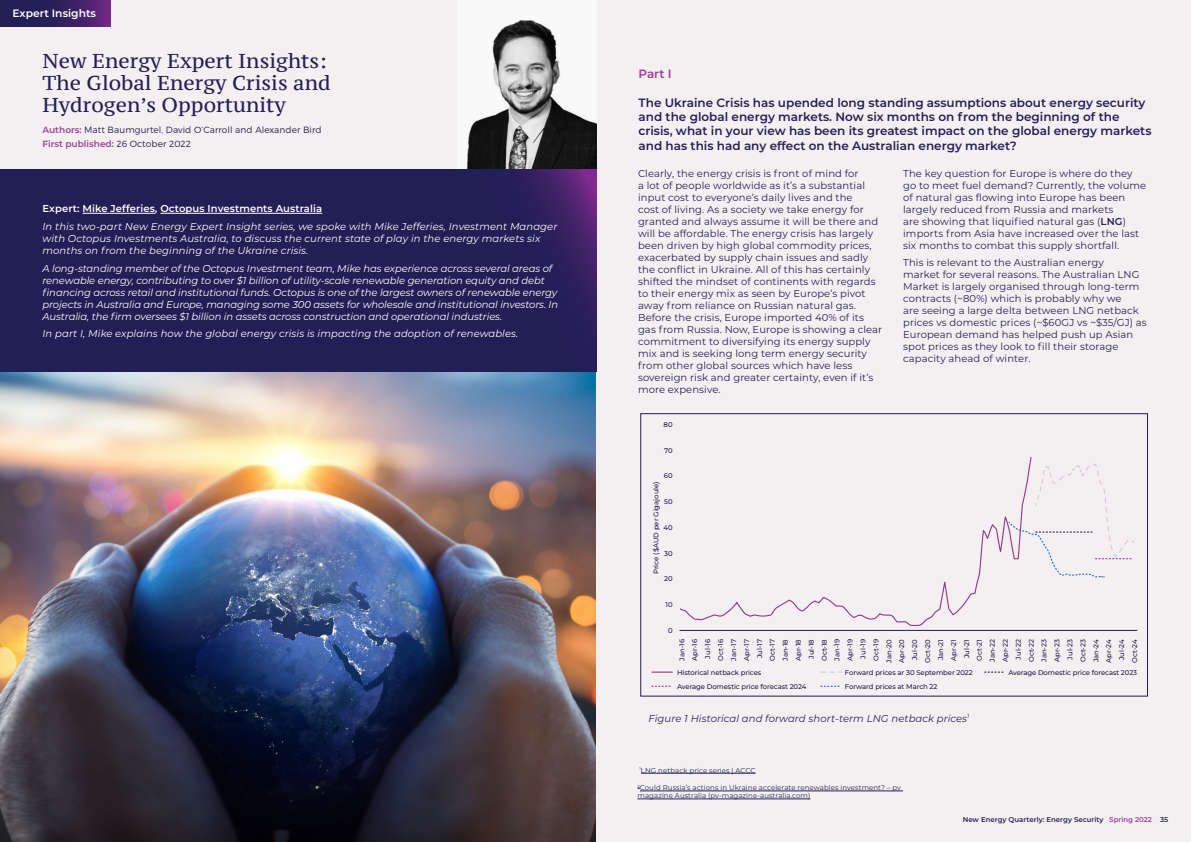
<style>
.page{position:relative;width:1191px;height:842px;background:#f4f0f1}
.page>*{position:absolute;margin:0;border:0;box-sizing:border-box;transform-origin:0 0}
.t1{font:20px/22px "PT Serif Caption";color:#242057}
.t2{font:600 12px/14.4px "Montserrat";color:#242057}
.t3{font:600 12px "Montserrat";color:#9d3d96}
.t4{font:600 10.7px "Montserrat";color:#fff}
.t5{font:10px/12px "Montserrat";letter-spacing:.01em;color:#242057}
.t6{font:italic 10px/12px "Montserrat";letter-spacing:-.01em;color:#fff}
.t7{font:italic 10px/12px "Montserrat";letter-spacing:.01em;color:#fff}
.t8{font:italic 10px "Montserrat";letter-spacing:.01em;color:#242057}
.t9{font:600 10px "Montserrat";letter-spacing:.01em;color:#fff}
.t10{font:300 9px/13.7px "Montserrat";letter-spacing:.01em;color:#242057}
.t11{font:7px/8px "Montserrat";letter-spacing:.01em;color:#242057}
.t12{font:600 7px "Montserrat";color:#242057}
.t13{font:100 6.9px/12.9px "Montserrat";letter-spacing:-.01em;color:#242057;text-align:right}
.s1{font-weight:600;color:#9d3d96}
.s2{font-weight:600}
.s3{color:#9d3d96}
</style>
<div class="page">
<img style="left:457px;top:20px;width:139px;height:150px">
<img style="left:0;top:371px;width:595px;height:471px">
<div style="left:0;top:170px;width:596px;height:201px;background:#221e56"></div>
<hr style="left:83px;top:213px;width:72px;height:1px;background:#fff">
<hr style="left:160px;top:213px;width:162px;height:1px;background:#fff">
<div style="left:640px;top:413px;width:508px;height:283px;border:1px solid #242057"></div>
<svg style="left:680px;top:457px;width:352px;height:169px"></svg>
<hr style="left:679px;top:630px;width:458px;height:1px;background:#242057">
<svg style="left:1008px;top:464px;width:126px;height:114px"></svg>
<hr style="left:652px;top:671px;width:20px;height:2px;background:#9e3d96">
<svg style="left:652px;top:686px;width:19px;height:1px"></svg>
<svg style="left:820px;top:671px;width:21px;height:2px"></svg>
<svg style="left:820px;top:686px;width:20px;height:1px"></svg>
<svg style="left:984px;top:671px;width:20px;height:2px"></svg>
<hr style="left:641px;top:773px;width:114px;height:1px;background:#242057">
<hr style="left:640px;top:791px;width:263px;height:1px;background:#242057">
<hr style="left:637px;top:799px;width:173px;height:1px;background:#242057">
<svg style="left:0;top:0;width:110px;height:26px;background:#362061"></svg>
<p class="t4" style="left:13px;top:5px;width:85px">Expert Insights</p>
<h1 class="t1" style="left:43px;top:50px;width:289px">New Energy Expert Insights:<br>The Global Energy Crisis and<br>Hydrogen’s Opportunity</h1>
<p class="t10" style="left:43px;top:123px;width:281px"><span class="s1">Authors:</span> Matt Baumgurtel, David O’Carroll and Alexander Bird<br><span class="s1">First published:</span> 26 October 2022</p>
<p class="t9" style="left:43px;top:202px;width:281px">Expert: Mike Jefferies, Octopus Investments Australia</p>
<p class="t7" style="left:43px;top:220px;width:516px">In this two-part New Energy Expert Insight series, we spoke with Mike Jefferies, Investment Manager with Octopus Investments Australia, to discuss the current state of play in the energy markets six months on from the beginning of the Ukraine crisis.</p>
<p class="t6" style="left:43px;top:262px;width:517px">A long-standing member of the Octopus Investment team, Mike has experience across several areas of renewable energy, contributing to over $1 billion of utility-scale renewable generation equity and debt financing across retail and institutional funds. Octopus is one of the largest owners of renewable energy projects in Australia and Europe, managing some 300 assets for wholesale and institutional investors. In Australia, the firm oversees $1 billion in assets across construction and operational industries.</p>
<p class="t7" style="left:43px;top:327px;width:477px">In part I, Mike explains how the global energy crisis is impacting the adoption of renewables.</p>
<p class="t3" style="left:638px;top:65px;width:35px">Part I</p>
<p class="t2" style="left:638px;top:95px;width:514px">The Ukraine Crisis has upended long standing assumptions about energy security and the global energy markets. Now six months on from the beginning of the crisis, what in your view has been its greatest impact on the global energy markets and has this had any effect on the Australian energy market?</p>
<p class="t5" style="left:638px;top:167px;width:246px">Clearly, the energy crisis is front of mind for<br>a lot of people worldwide as it’s a substantial input cost to everyone’s daily lives and the<br>cost of living. As a society we take energy for granted and always assume it will be there and will be affordable. The energy crisis has largely been driven by high global commodity prices, exacerbated by supply chain issues and sadly the conflict in Ukraine. All of this has certainly shifted the mindset of continents with regards to their energy mix as seen by Europe’s pivot away from reliance on Russian natural gas.<br>Before the crisis, Europe imported 40% of its gas from Russia. Now, Europe is showing a clear commitment to diversifying its energy supply mix and is seeking long term energy security from other global sources which have less sovereign risk and greater certainty, even if it’s more expensive.</p>
<p class="t5" style="left:903px;top:167px;width:245px">The key question for Europe is where do they go to meet fuel demand? Currently, the volume of natural gas flowing into Europe has been largely reduced from Russia and markets<br>are showing that liquified natural gas (<span class="s2">LNG</span>) imports from Asia have increased over the last six months to combat this supply shortfall.</p>
<p class="t5" style="left:903px;top:256px;width:245px">This is relevant to the Australian energy<br>market for several reasons. The Australian LNG Market is largely organised through long-term contracts (~80%) which is probably why we<br>are seeing a large delta between LNG netback prices vs domestic prices (~$60GJ vs ~$35/GJ) as European demand has helped push up Asian spot prices as they look to fill their storage capacity ahead of winter.</p>
<p class="t13" style="left:663px;top:418px;width:11px">80</p>
<p class="t13" style="left:664px;top:444px;width:10px">70</p>
<p class="t13" style="left:664px;top:469px;width:10px">60</p>
<p class="t13" style="left:664px;top:495px;width:10px">50</p>
<p class="t13" style="left:663px;top:521px;width:11px">40</p>
<p class="t13" style="left:664px;top:547px;width:10px">30</p>
<p class="t13" style="left:664px;top:572px;width:10px">20</p>
<p class="t13" style="left:665px;top:598px;width:9px">10</p>
<p class="t13" style="left:668px;top:624px;width:6px">0</p>
<p class="t13" style="left:649px;top:574px;width:94px;rotate:-90deg">Price ($AUD per Gigajoule)</p>
<p class="t13" style="left:675px;top:663px;width:25px;rotate:-90deg">Jan-16<br>Apr-16<br>Jul-16<br>Oct-16<br>Jan-17<br>Apr-17<br>Jul-17<br>Oct-17<br>Jan-18<br>Apr-18<br>Jul-18<br>Oct-18<br>Jan-19<br>Apr-19<br>Jul-19<br>Oct-19<br>Jan-20<br>Apr-20<br>Jul-20<br>Oct-20<br>Jan-21<br>Apr-21<br>Jul-21<br>Oct-21<br>Jan-22<br>Apr-22<br>Jul-22<br>Oct-22<br>Jan-23<br>Apr-23<br>Jul-23<br>Oct-23<br>Jan-24<br>Apr-24<br>Jul-24<br>Oct-24</p>
<p class="t13" style="left:677px;top:666px;width:86px">Historical netback prices</p>
<p class="t13" style="left:845px;top:666px;width:129px">Forward prices ar 30 September 2022</p>
<p class="t13" style="left:1008px;top:666px;width:130px">Average Domestic price forecast 2023</p>
<p class="t13" style="left:677px;top:679px;width:131px">Average Domestic price forecast 2024</p>
<p class="t13" style="left:845px;top:679px;width:94px">Forward prices at March 22</p>
<p class="t8" style="left:648px;top:711px;width:322px">Figure 1 Historical and forward short-term LNG netback prices<sup>1</sup></p>
<p class="t11" style="left:639px;top:766px;width:118px"><sup>1</sup>LNG netback price series | ACCC</p>
<p class="t11" style="left:637px;top:783px;width:265px"><sup>2</sup>Could Russia’s actions in Ukraine accelerate renewables investment? – pv magazine Australia (pv-magazine-australia.com)</p>
<p class="t12" style="left:962px;top:814px;width:207px">New Energy Quarterly: Energy Security <span class="s3">Spring 2022</span> 35</p>
</div>
